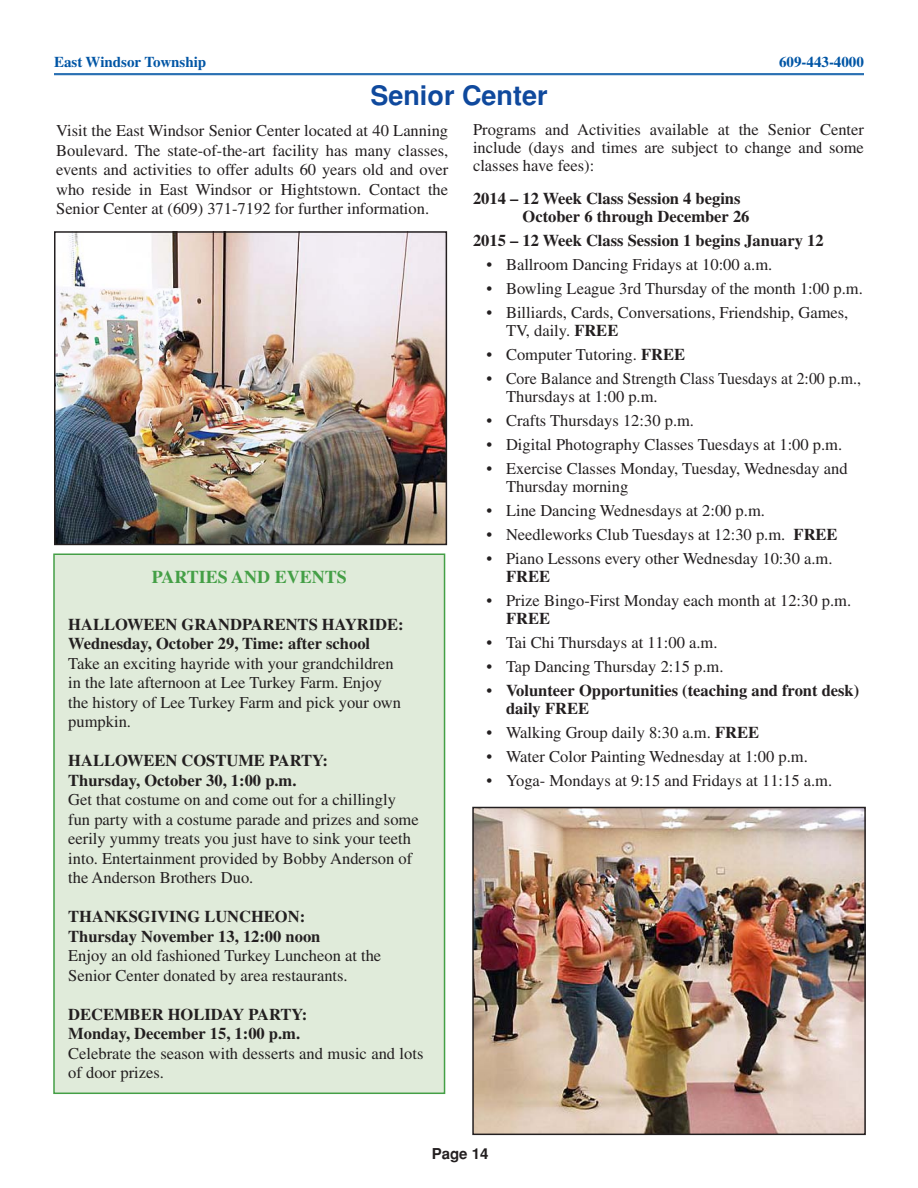
<style>
.page{position:relative;width:918px;height:1188px;background:#fff}
.page>*{position:absolute;margin:0;border:0;box-sizing:border-box;transform-origin:0 0}
.t1{font:700 27px "Helvetica";color:#0f499d}
.t2{font:700 18px "Times";color:#449f46}
.t3{font:16.5px/19.5px "Times";color:#231f20}
.t4{font:700 16.5px/18px "Times";color:#231f20}
.t5{font:700 15px "Times";color:#0155a5}
.t6{font:700 15px "Helvetica";color:#231f20}
.s1{font-weight:700}
.s2{font-weight:400}
</style>
<div class="page">
<hr style="left:54px;top:73px;width:810px;height:1px;background:#0155a5">
<hr style="left:54px;top:74px;width:810px;height:1px;background:#0155a5">
<div style="left:54px;top:554px;width:391px;height:539px;background:#e0ebda"></div>
<div style="left:53px;top:554px;width:392px;height:540px;border:2px solid #449f46"></div>
<img style="left:57px;top:234px;width:387px;height:308px">
<div style="left:54px;top:231px;width:393px;height:314px;border:2px solid #231f20"></div>
<img style="left:475px;top:810px;width:388px;height:322px">
<div style="left:472px;top:807px;width:394px;height:328px;border:2px solid #231f20"></div>
<p class="t5" style="left:54px;top:53px;width:154px">East Windsor Township</p>
<p class="t5" style="left:779px;top:53px;width:86px">609-443-4000</p>
<h1 class="t1" style="left:370px;top:79px;width:179px">Senior Center</h1>
<p class="t3" style="left:56px;top:121px;width:394px;text-align:justify">Visit the East Windsor Senior Center located at 40 Lanning Boulevard. The state-of-the-art facility has many classes, events and activities to offer adults 60 years old and over who reside in East Windsor or Hightstown. Contact the Senior Center at (609) 371-7192 for further information.</p>
<p class="t3" style="left:473px;top:120px;width:392px;line-height:18px;text-align:justify">Programs and Activities available at the Senior Center include (days and times are subject to change and some classes have fees):</p>
<p class="t4" style="left:523px;top:189px;width:228px;text-indent:-50px">2014 – 12 Week Class Session 4 begins<br>October 6 through December 26</p>
<p class="t4" style="left:473px;top:231px;width:352px">2015 – 12 Week Class Session 1 begins January 12</p>
<p class="t3" style="left:487px;top:255px;width:287px">• Ballroom Dancing Fridays at 10:00 a.m.</p>
<p class="t3" style="left:487px;top:279px;width:378px">• Bowling League 3rd Thursday of the month 1:00 p.m.</p>
<p class="t3" style="left:506px;top:303px;width:344px;line-height:18px;text-indent:-20px">• Billiards, Cards, Conversations, Friendship, Games,<br>TV, daily. <span class="s1">FREE</span></p>
<p class="t3" style="left:487px;top:345px;width:200px">• Computer Tutoring. <span class="s1">FREE</span></p>
<p class="t3" style="left:506px;top:369px;width:356px;line-height:18px;text-indent:-20px">• Core Balance and Strength Class Tuesdays at 2:00 p.m.,<br>Thursdays at 1:00 p.m.</p>
<p class="t3" style="left:487px;top:411px;width:209px">• Crafts Thursdays 12:30 p.m.</p>
<p class="t3" style="left:487px;top:435px;width:357px">• Digital Photography Classes Tuesdays at 1:00 p.m.</p>
<p class="t3" style="left:506px;top:459px;width:343px;line-height:18px;text-indent:-20px">• Exercise Classes Monday, Tuesday, Wednesday and<br>Thursday morning</p>
<p class="t3" style="left:487px;top:501px;width:280px">• Line Dancing Wednesdays at 2:00 p.m.</p>
<p class="t3" style="left:487px;top:525px;width:353px">• Needleworks Club Tuesdays at 12:30 p.m. <span class="s1">FREE</span></p>
<p class="t3" style="left:487px;top:549px;width:348px">• Piano Lessons every other Wednesday 10:30 a.m.</p>
<p class="t4" style="left:506px;top:567px;width:46px">FREE</p>
<p class="t3" style="left:487px;top:591px;width:366px">• Prize Bingo-First Monday each month at 12:30 p.m.</p>
<p class="t4" style="left:506px;top:609px;width:46px">FREE</p>
<p class="t3" style="left:487px;top:633px;width:232px">• Tai Chi Thursdays at 11:00 a.m.</p>
<p class="t3" style="left:487px;top:657px;width:238px">• Tap Dancing Thursday 2:15 p.m.</p>
<p class="t4" style="left:506px;top:681px;width:355px;text-indent:-20px"><span class="s2">•</span> Volunteer Opportunities (teaching and front desk) daily FREE</p>
<p class="t3" style="left:487px;top:723px;width:274px">• Walking Group daily 8:30 a.m. <span class="s1">FREE</span></p>
<p class="t3" style="left:487px;top:747px;width:323px">• Water Color Painting Wednesday at 1:00 p.m.</p>
<p class="t3" style="left:487px;top:771px;width:347px">• Yoga- Mondays at 9:15 and Fridays at 11:15 a.m.</p>
<p class="t2" style="left:152px;top:566px;width:12px">PARTI</p>
<p class="t2" style="left:206px;top:566px;width:40px">ES AND</p>
<p class="t2" style="left:275px;top:566px;width:50px">EVENTS</p>
<p class="t4" style="left:68px;top:615px;width:139px">HALLOWEEN GRANDPAR</p>
<p class="t4" style="left:275px;top:615px;width:23px">ENTS</p>
<p class="t4" style="left:322px;top:615px;width:12px">HAYRID</p>
<p class="t4" style="left:387px;top:615px;width:18px">E:</p>
<p class="t4" style="left:68px;top:634px;width:303px">Wednesday, October 29, Time: after school</p>
<p class="t3" style="left:68px;top:653px;width:334px">Take an exciting hayride with your grandchildren in the late afternoon at Lee Turkey Farm. Enjoy the history of Lee Turkey Farm and pick your own pumpkin.</p>
<p class="t4" style="left:68px;top:751px;width:126px">HALLOWEEN COSTU</p>
<p class="t4" style="left:238px;top:751px;width:43px">ME PARTY</p>
<p class="t4" style="left:323px;top:751px;width:7px">:</p>
<p class="t4" style="left:68px;top:771px;width:230px">Thursday, October 30, 1:00 p.m.</p>
<p class="t3" style="left:68px;top:790px;width:352px">Get that costume on and come out for a chillingly fun party with a costume parade and prizes and some eerily yummy treats you just have to sink your teeth into. Entertainment provided by Bobby Anderson of the Anderson Brothers Duo.</p>
<p class="t4" style="left:68px;top:907px;width:13px">THAN</p>
<p class="t4" style="left:116px;top:907px;width:45px">KSGIVIN</p>
<p class="t4" style="left:187px;top:907px;width:41px">G LUNCH</p>
<p class="t4" style="left:68px;top:907px;width:254px;line-height:19.5px;text-indent:196px">EON:<br>Thursday November 13, 12:00 noon</p>
<p class="t3" style="left:68px;top:946px;width:315px">Enjoy an old fashioned Turkey Luncheon at the<br>Senior Center donated by area restaurants.</p>
<p class="t4" style="left:68px;top:1005px;width:147px">DECEMBER HOLIDAY</p>
<p class="t4" style="left:248px;top:1005px;width:12px">PARTY</p>
<p class="t4" style="left:302px;top:1005px;width:7px">:</p>
<p class="t4" style="left:68px;top:1024px;width:233px">Monday, December 15, 1:00 p.m.</p>
<p class="t3" style="left:68px;top:1044px;width:357px">Celebrate the season with desserts and music and lots of door prizes.</p>
<p class="t6" style="left:432px;top:1145px;width:58px">Page 14</p>
</div>
